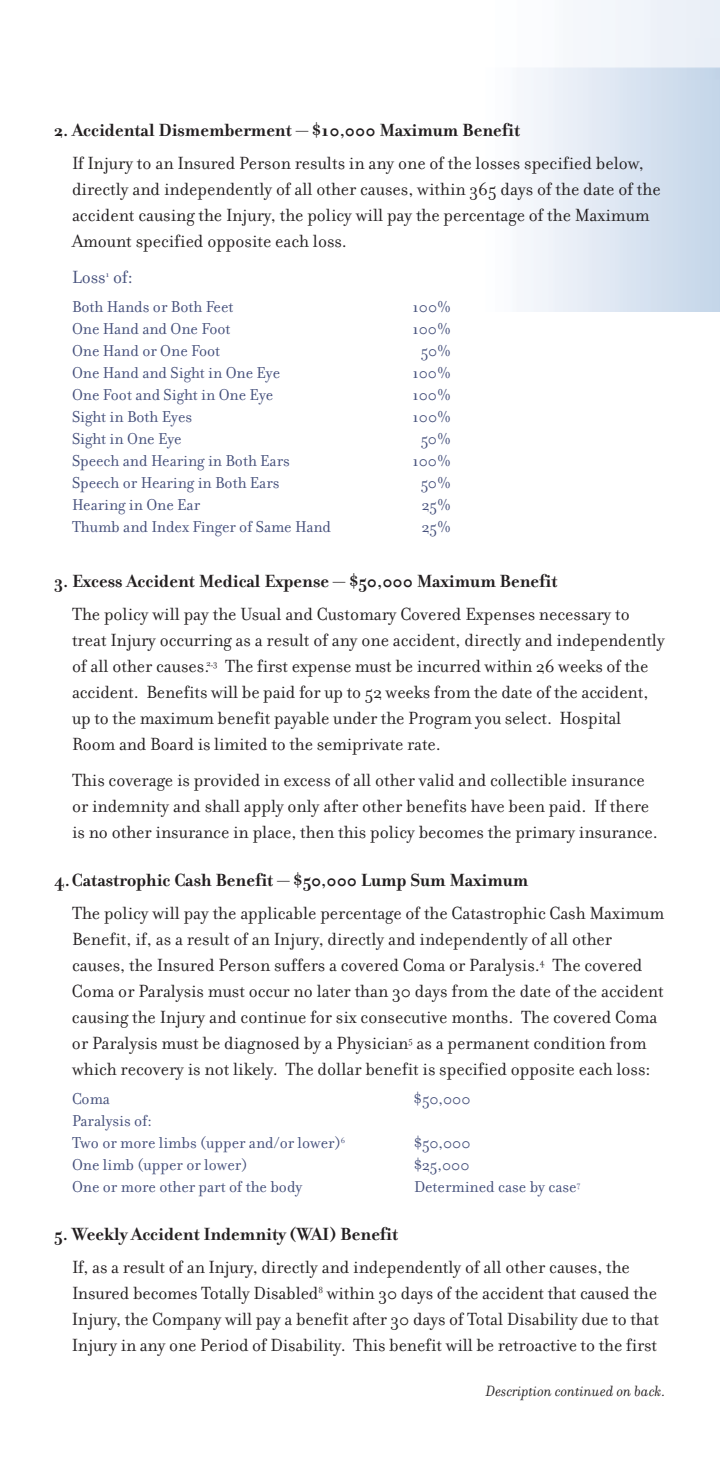
<style>
.page{position:relative;width:720px;height:1476px;background:#fff}
.page>*{position:absolute;margin:0;border:0;box-sizing:border-box;transform-origin:0 0}
.t1{font:19px/26px "Filosofia OT";color:#231f20}
.t2{font:700 19px "Filosofia OT";color:#231f20}
.t3{font:19px "Filosofia OT";color:#444f7b}
.t4{font:17px/22px "Filosofia OT";color:#444f7b}
.t5{font:italic 16px "Filosofia OT";color:#231f20}
</style>
<div class="page">
<p class="t2" style="left:54px;top:123px;width:468px">2. Accidental Dismemberment — $10,000 Maximum Benefit</p>
<p class="t1" style="left:72px;top:152px;width:590px">If Injury to an Insured Person results in any one of the losses specified below, directly and independently of all other causes, within 365 days of the date of the accident causing the Injury, the policy will pay the percentage of the Maximum Amount specified opposite each loss.</p>
<p class="t3" style="left:72px;top:270px;width:62px">Loss<sup>1</sup> of:</p>
<p class="t4" style="left:72px;top:298px;width:163px">Both Hands or Both Feet</p>
<p class="t4" style="left:412px;top:298px;width:40px">100%</p>
<p class="t4" style="left:72px;top:320px;width:160px">One Hand and One Foot</p>
<p class="t4" style="left:412px;top:320px;width:40px">100%</p>
<p class="t4" style="left:72px;top:342px;width:150px">One Hand or One Foot</p>
<p class="t4" style="left:421px;top:342px;width:32px">50%</p>
<p class="t4" style="left:72px;top:364px;width:210px">One Hand and Sight in One Eye</p>
<p class="t4" style="left:412px;top:364px;width:40px">100%</p>
<p class="t4" style="left:72px;top:386px;width:203px">One Foot and Sight in One Eye</p>
<p class="t4" style="left:412px;top:386px;width:40px">100%</p>
<p class="t4" style="left:72px;top:408px;width:122px">Sight in Both Eyes</p>
<p class="t4" style="left:412px;top:408px;width:40px">100%</p>
<p class="t4" style="left:72px;top:430px;width:111px">Sight in One Eye</p>
<p class="t4" style="left:421px;top:430px;width:32px">50%</p>
<p class="t4" style="left:72px;top:452px;width:219px">Speech and Hearing in Both Ears</p>
<p class="t4" style="left:412px;top:452px;width:40px">100%</p>
<p class="t4" style="left:72px;top:474px;width:209px">Speech or Hearing in Both Ears</p>
<p class="t4" style="left:421px;top:474px;width:32px">50%</p>
<p class="t4" style="left:72px;top:496px;width:130px">Hearing in One Ear</p>
<p class="t4" style="left:422px;top:496px;width:31px">25%</p>
<p class="t4" style="left:72px;top:518px;width:261px">Thumb and Index Finger of Same Hand</p>
<p class="t4" style="left:422px;top:518px;width:31px">25%</p>
<p class="t2" style="left:54px;top:574px;width:505px">3. Excess Accident Medical Expense — $50,000 Maximum Benefit</p>
<p class="t1" style="left:72px;top:603px;width:594px">The policy will pay the Usual and Customary Covered Expenses necessary to treat Injury occurring as a result of any one accident, directly and independently of all other causes.<sup>2,3</sup> The first expense must be incurred within 26 weeks of the accident. Benefits will be paid for up to 52 weeks from the date of the accident, up to the maximum benefit payable under the Program you select. Hospital Room and Board is limited to the semiprivate rate.</p>
<p class="t1" style="left:72px;top:769px;width:587px">This coverage is provided in excess of all other valid and collectible insurance or indemnity and shall apply only after other benefits have been paid. If there is no other insurance in place, then this policy becomes the primary insurance.</p>
<p class="t2" style="left:54px;top:873px;width:476px">4.Catastrophic Cash Benefit — $50,000 Lump Sum Maximum</p>
<p class="t1" style="left:72px;top:902px;width:594px">The policy will pay the applicable percentage of the Catastrophic Cash Maximum Benefit, if, as a result of an Injury, directly and independently of all other causes, the Insured Person suffers a covered Coma or Paralysis.<sup>4</sup> The covered Coma or Paralysis must occur no later than 30 days from the date of the accident causing the Injury and continue for six consecutive months. The covered Coma or Paralysis must be diagnosed by a Physician<sup>5</sup> as a permanent condition from which recovery is not likely. The dollar benefit is specified opposite each loss:</p>
<p class="t4" style="left:72px;top:1090px;width:40px">Coma</p>
<p class="t4" style="left:414px;top:1090px;width:58px">$50,000</p>
<p class="t4" style="left:72px;top:1112px;width:275px">Paralysis of:<br>Two or more limbs (upper and/or lower)<sup>6</sup></p>
<p class="t4" style="left:414px;top:1134px;width:58px">$50,000</p>
<p class="t4" style="left:72px;top:1156px;width:177px">One limb (upper or lower)</p>
<p class="t4" style="left:414px;top:1156px;width:57px">$25,000</p>
<p class="t4" style="left:72px;top:1178px;width:232px">One or more other part of the body</p>
<p class="t4" style="left:414px;top:1178px;width:168px">Determined case by case<sup>7</sup></p>
<p class="t2" style="left:54px;top:1227px;width:346px">5. Weekly Accident Indemnity (WAI) Benefit</p>
<p class="t1" style="left:72px;top:1256px;width:589px">If, as a result of an Injury, directly and independently of all other causes, the Insured becomes Totally Disabled<sup>8</sup> within 30 days of the accident that caused the Injury, the Company will pay a benefit after 30 days of Total Disability due to that Injury in any one Period of Disability. This benefit will be retroactive to the first</p>
<p class="t5" style="left:486px;top:1385px;width:182px">Description continued on back.</p>
</div>
